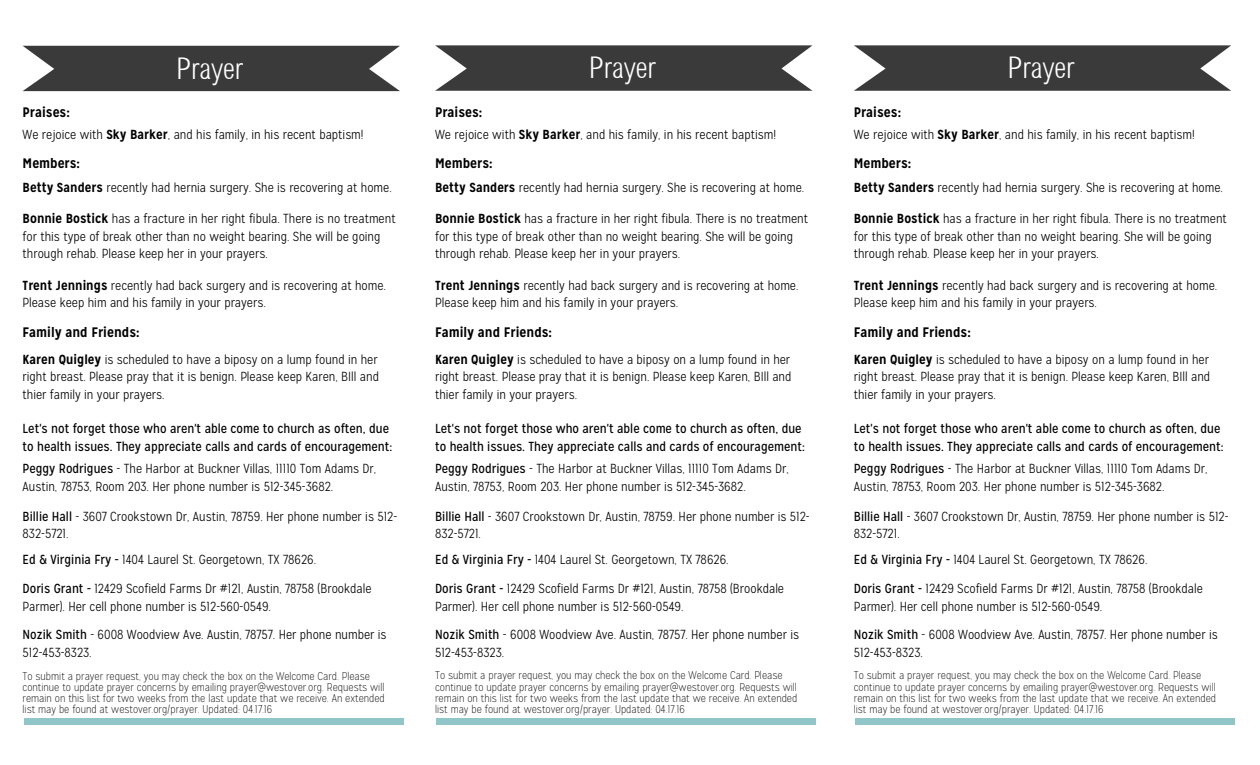
<style>
.page{position:relative;width:1260px;height:765px;background:#fff}
.page>*{position:absolute;margin:0;border:0;box-sizing:border-box;transform-origin:0 0}
.t1{font:30px "Sertig";color:#fff}
.t2{font:700 13.75px "Mission Gothic";color:#000}
.t3{font:300 13.12px/17.5px "Mission Gothic";color:#000}
.t4{font:13.12px/17.5px "Mission Gothic";color:#000}
.t5{font:100 11.25px/11.2px "Mission Gothic";color:#000}
.s1{font-weight:700}
.s2{font-weight:400}
</style>
<div class="page">
<svg style="left:23px;top:46px;width:377px;height:45px;background:#4b4a4a"></svg>
<div style="left:24px;top:719px;width:380px;height:6px;background:#91c6c8"></div>
<svg style="left:435px;top:45px;width:377px;height:46px;background:#4d4c4c"></svg>
<div style="left:436px;top:718px;width:380px;height:7px;background:#91c6c8"></div>
<svg style="left:854px;top:45px;width:377px;height:46px;background:#4d4c4c"></svg>
<div style="left:855px;top:718px;width:380px;height:7px;background:#91c6c8"></div>
<h1 class="t1" style="left:176px;top:50px;width:69px">Prayer</h1>
<p class="t2" style="left:23px;top:103px;width:49px">Praises:</p>
<p class="t3" style="left:23px;top:125px;width:343px">We rejoice with <span class="s1">Sky Barker</span>, and his family, in his recent baptism!</p>
<p class="t2" style="left:23px;top:155px;width:59px">Members:</p>
<p class="t3" style="left:23px;top:179px;width:371px"><span class="s1">Betty Sanders</span> recently had hernia surgery. She is recovering at home.</p>
<p class="t3" style="left:23px;top:210px;width:375px"><span class="s1">Bonnie Bostick</span> has a fracture in her right fibula. There is no treatment for this type of break other than no weight bearing. She will be going through rehab. Please keep her in your prayers.</p>
<p class="t3" style="left:23px;top:276px;width:365px"><span class="s1">Trent Jennings</span> recently had back surgery and is recovering at home.<br>Please keep him and his family in your prayers.</p>
<p class="t2" style="left:23px;top:323px;width:118px">Family and Friends:</p>
<p class="t3" style="left:23px;top:350px;width:358px;text-align:justify"><span class="s1">Karen Quigley</span> is scheduled to have a biposy on a lump found in her right breast. Please pray that it is benign. Please keep Karen, BIll and thier family in your prayers.</p>
<p class="t4" style="left:23px;top:420px;width:371px">Let's not forget those who aren't able come to church as often, due to health issues. They appreciate calls and cards of encouragement:</p>
<p class="t3" style="left:23px;top:460px;width:355px"><span class="s2">Peggy Rodrigues</span> - The Harbor at Buckner Villas, 11110 Tom Adams Dr,<br>Austin, 78753, Room 203. Her phone number is 512-345-3682.</p>
<p class="t3" style="left:23px;top:507px;width:376px"><span class="s2">Billie Hall</span> - 3607 Crookstown Dr, Austin, 78759. Her phone number is 512-<br>832-5721.</p>
<p class="t3" style="left:23px;top:546px;width:351px;line-height:28.8px"><span class="s2">Ed &amp; Virginia Fry -</span> 1404 Laurel St. Georgetown, TX 78626.<br><span class="s2">Doris Grant -</span> 12429 Scofield Farms Dr #121, Austin, 78758 (Brookdale</p>
<p class="t3" style="left:23px;top:592px;width:365px;line-height:28.8px">Parmer). Her cell phone number is 512-560-0549.<br><span class="s2">Nozik Smith</span> - 6008 Woodview Ave. Austin, 78757. Her phone number is</p>
<p class="t3" style="left:23px;top:644px;width:71px">512-453-8323.</p>
<p class="t5" style="left:23px;top:670px;width:364px">To submit a prayer request, you may check the box on the Welcome Card. Please continue to update prayer concerns by emailing prayer@westover.org. Requests will remain on this list for two weeks from the last update that we receive. An extended list may be found at westover.org/prayer. Updated: 04.17.16</p>
<h1 class="t1" style="left:589px;top:50px;width:69px">Prayer</h1>
<p class="t2" style="left:435px;top:103px;width:49px">Praises:</p>
<p class="t3" style="left:435px;top:125px;width:343px">We rejoice with <span class="s1">Sky Barker</span>, and his family, in his recent baptism!</p>
<p class="t2" style="left:435px;top:155px;width:59px">Members:</p>
<p class="t3" style="left:435px;top:179px;width:371px"><span class="s1">Betty Sanders</span> recently had hernia surgery. She is recovering at home.</p>
<p class="t3" style="left:435px;top:210px;width:375px"><span class="s1">Bonnie Bostick</span> has a fracture in her right fibula. There is no treatment for this type of break other than no weight bearing. She will be going through rehab. Please keep her in your prayers.</p>
<p class="t3" style="left:435px;top:276px;width:365px"><span class="s1">Trent Jennings</span> recently had back surgery and is recovering at home.<br>Please keep him and his family in your prayers.</p>
<p class="t2" style="left:435px;top:323px;width:118px">Family and Friends:</p>
<p class="t3" style="left:435px;top:350px;width:358px;text-align:justify"><span class="s1">Karen Quigley</span> is scheduled to have a biposy on a lump found in her right breast. Please pray that it is benign. Please keep Karen, BIll and thier family in your prayers.</p>
<p class="t4" style="left:435px;top:420px;width:371px">Let's not forget those who aren't able come to church as often, due to health issues. They appreciate calls and cards of encouragement:</p>
<p class="t3" style="left:435px;top:460px;width:355px"><span class="s2">Peggy Rodrigues</span> - The Harbor at Buckner Villas, 11110 Tom Adams Dr,<br>Austin, 78753, Room 203. Her phone number is 512-345-3682.</p>
<p class="t3" style="left:435px;top:507px;width:376px"><span class="s2">Billie Hall</span> - 3607 Crookstown Dr, Austin, 78759. Her phone number is 512-<br>832-5721.</p>
<p class="t3" style="left:435px;top:546px;width:351px;line-height:28.8px"><span class="s2">Ed &amp; Virginia Fry -</span> 1404 Laurel St. Georgetown, TX 78626.<br><span class="s2">Doris Grant -</span> 12429 Scofield Farms Dr #121, Austin, 78758 (Brookdale</p>
<p class="t3" style="left:435px;top:592px;width:365px;line-height:28.8px">Parmer). Her cell phone number is 512-560-0549.<br><span class="s2">Nozik Smith</span> - 6008 Woodview Ave. Austin, 78757. Her phone number is</p>
<p class="t3" style="left:435px;top:644px;width:71px">512-453-8323.</p>
<p class="t5" style="left:435px;top:670px;width:364px">To submit a prayer request, you may check the box on the Welcome Card. Please continue to update prayer concerns by emailing prayer@westover.org. Requests will remain on this list for two weeks from the last update that we receive. An extended list may be found at westover.org/prayer. Updated: 04.17.16</p>
<h1 class="t1" style="left:1007px;top:50px;width:69px">Prayer</h1>
<p class="t2" style="left:854px;top:103px;width:49px">Praises:</p>
<p class="t3" style="left:854px;top:125px;width:343px">We rejoice with <span class="s1">Sky Barker</span>, and his family, in his recent baptism!</p>
<p class="t2" style="left:854px;top:155px;width:59px">Members:</p>
<p class="t3" style="left:854px;top:179px;width:371px"><span class="s1">Betty Sanders</span> recently had hernia surgery. She is recovering at home.</p>
<p class="t3" style="left:854px;top:210px;width:375px"><span class="s1">Bonnie Bostick</span> has a fracture in her right fibula. There is no treatment for this type of break other than no weight bearing. She will be going through rehab. Please keep her in your prayers.</p>
<p class="t3" style="left:854px;top:276px;width:365px"><span class="s1">Trent Jennings</span> recently had back surgery and is recovering at home.<br>Please keep him and his family in your prayers.</p>
<p class="t2" style="left:854px;top:323px;width:118px">Family and Friends:</p>
<p class="t3" style="left:854px;top:350px;width:358px;text-align:justify"><span class="s1">Karen Quigley</span> is scheduled to have a biposy on a lump found in her right breast. Please pray that it is benign. Please keep Karen, BIll and thier family in your prayers.</p>
<p class="t4" style="left:854px;top:420px;width:371px">Let's not forget those who aren't able come to church as often, due to health issues. They appreciate calls and cards of encouragement:</p>
<p class="t3" style="left:854px;top:460px;width:355px"><span class="s2">Peggy Rodrigues</span> - The Harbor at Buckner Villas, 11110 Tom Adams Dr,<br>Austin, 78753, Room 203. Her phone number is 512-345-3682.</p>
<p class="t3" style="left:854px;top:507px;width:376px"><span class="s2">Billie Hall</span> - 3607 Crookstown Dr, Austin, 78759. Her phone number is 512-<br>832-5721.</p>
<p class="t3" style="left:854px;top:546px;width:351px;line-height:28.8px"><span class="s2">Ed &amp; Virginia Fry -</span> 1404 Laurel St. Georgetown, TX 78626.<br><span class="s2">Doris Grant -</span> 12429 Scofield Farms Dr #121, Austin, 78758 (Brookdale</p>
<p class="t3" style="left:854px;top:592px;width:365px;line-height:28.8px">Parmer). Her cell phone number is 512-560-0549.<br><span class="s2">Nozik Smith</span> - 6008 Woodview Ave. Austin, 78757. Her phone number is</p>
<p class="t3" style="left:854px;top:644px;width:71px">512-453-8323.</p>
<p class="t5" style="left:854px;top:670px;width:364px">To submit a prayer request, you may check the box on the Welcome Card. Please continue to update prayer concerns by emailing prayer@westover.org. Requests will remain on this list for two weeks from the last update that we receive. An extended list may be found at westover.org/prayer. Updated: 04.17.16</p>
</div>
